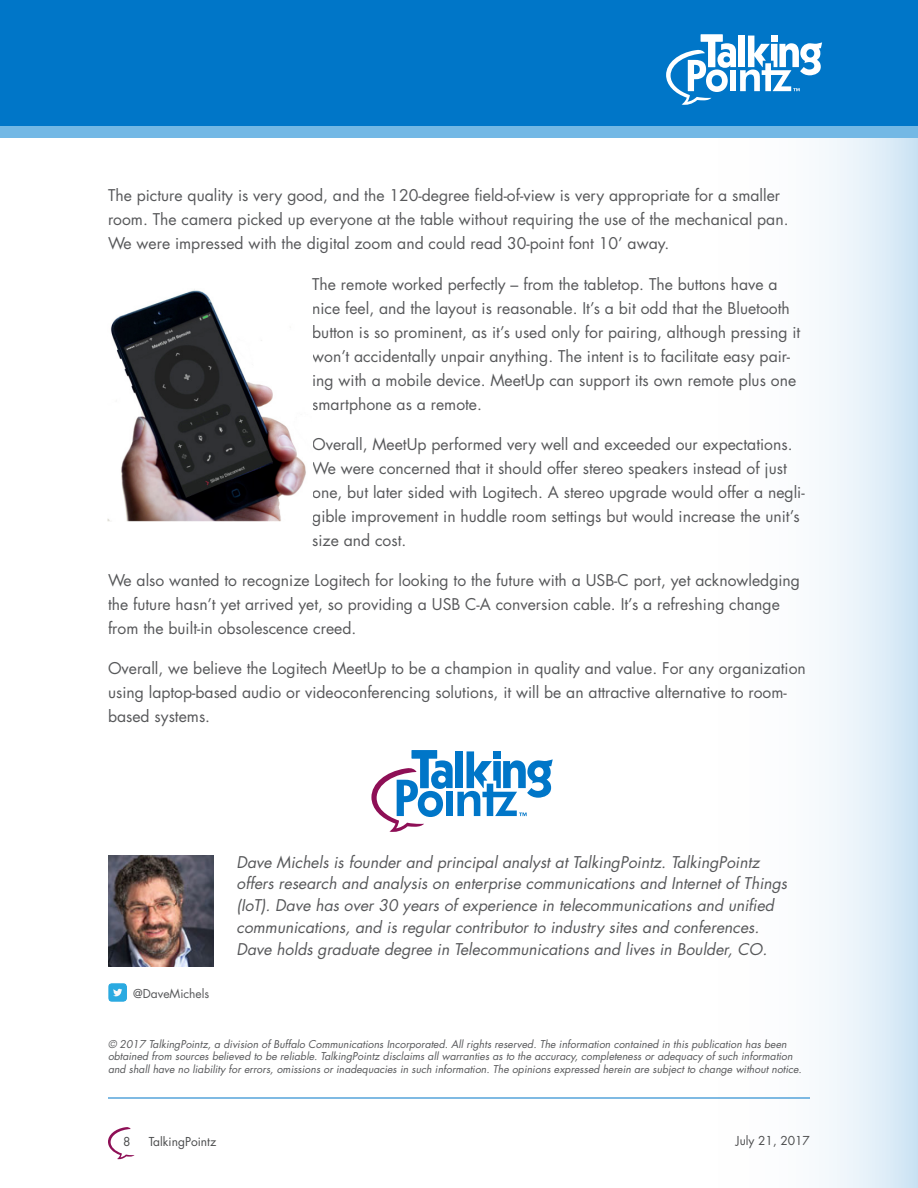
<style>
.page{position:relative;width:918px;height:1188px;background:#fff}
.page>*{position:absolute;margin:0;border:0;box-sizing:border-box;transform-origin:0 0}
.copy{font:15.75px/24px "Futura";color:#57585a}
.copy-2{font:italic 15.75px/21.8px "Futura";color:#57585a}
.t1{font:12px "Futura";color:#4b4c4d}
.Bullets{font:12px "Futura";color:#57585a}
.Bullets-2{font:italic 10.5px/12.6px "Futura";color:#57585a}
</style>
<div class="page">
<hr style="left:108px;top:1098px;width:702px;height:1px;background:#0076c8">
<svg style="left:108px;top:1127px;width:27px;height:33px"></svg>
<svg style="left:594px;top:138px;width:324px;height:1050px"></svg>
<div style="left:0;top:0;width:918px;height:133px;background:#0076c8"></div>
<svg style="left:666px;top:34px;width:156px;height:71px"></svg>
<div style="left:0;top:126px;width:918px;height:12px;background:#73b8e5"></div>
<svg style="left:108px;top:983px;width:19px;height:19px"></svg>
<img style="left:108px;top:855px;width:106px;height:112px">
<svg style="left:371px;top:750px;width:182px;height:82px"></svg>
<img style="left:108px;top:289px;width:198px;height:233px">
<p class="copy" style="left:108px;top:183px;width:679px">The picture quality is very good, and the 120-degree field-of-view is very appropriate for a smaller room. The camera picked up everyone at the table without requiring the use of the mechanical pan.<br>We were impressed with the digital zoom and could read 30-point font 10’ away.</p>
<p class="copy" style="left:312px;top:272px;width:490px">The remote worked perfectly – from the tabletop. The buttons have a nice feel, and the layout is reasonable. It’s a bit odd that the Bluetooth button is so prominent, as it’s used only for pairing, although pressing it won’t accidentally unpair anything. The intent is to facilitate easy pair&shy;ing with a mobile device. MeetUp can support its own remote plus one smartphone as a remote.</p>
<p class="copy" style="left:312px;top:432px;width:494px">Overall, MeetUp performed very well and exceeded our expectations.<br>We were concerned that it should offer stereo speakers instead of just one, but later sided with Logitech. A stereo upgrade would offer a negli&shy;gible improvement in huddle room settings but would increase the unit’s size and cost.</p>
<p class="copy" style="left:108px;top:568px;width:694px">We also wanted to recognize Logitech for looking to the future with a USB-C port, yet acknowledging the future hasn’t yet arrived yet, so providing a USB C-A conversion cable. It’s a refreshing change from the built-in obsolescence creed.</p>
<p class="copy" style="left:108px;top:656px;width:699px">Overall, we believe the Logitech MeetUp to be a champion in quality and value. For any organization using laptop-based audio or videoconferencing solutions, it will be an attractive alternative to room&shy;based systems.</p>
<p class="Bullets" style="left:133px;top:986px;width:78px">@DaveMichels</p>
<p class="copy-2" style="left:237px;top:851px;width:552px">Dave Michels is founder and principal analyst at TalkingPointz. TalkingPointz offers research and analysis on enterprise communications and Internet of Things (IoT). Dave has over 30 years of experience in telecommunications and unified communications, and is regular contributor to industry sites and conferences.<br>Dave holds graduate degree in Telecommunications and lives in Boulder, CO.</p>
<p class="Bullets-2" style="left:108px;top:1037px;width:695px">© 2017 TalkingPointz, a division of Buffalo Communications Incorporated. All rights reserved. The information contained in this publication has been obtained from sources believed to be reliable. TalkingPointz disclaims all warranties as to the accuracy, completeness or adequacy of such information and shall have no liability for errors, omissions or inadequacies in such information. The opinions expressed herein are subject to change without notice.</p>
<p class="t1" style="left:123px;top:1134px;width:9px">8</p>
<p class="t1" style="left:149px;top:1134px;width:69px">TalkingPointz</p>
<p class="t1" style="left:736px;top:1132px;width:76px">July 21, 2017</p>
</div>
